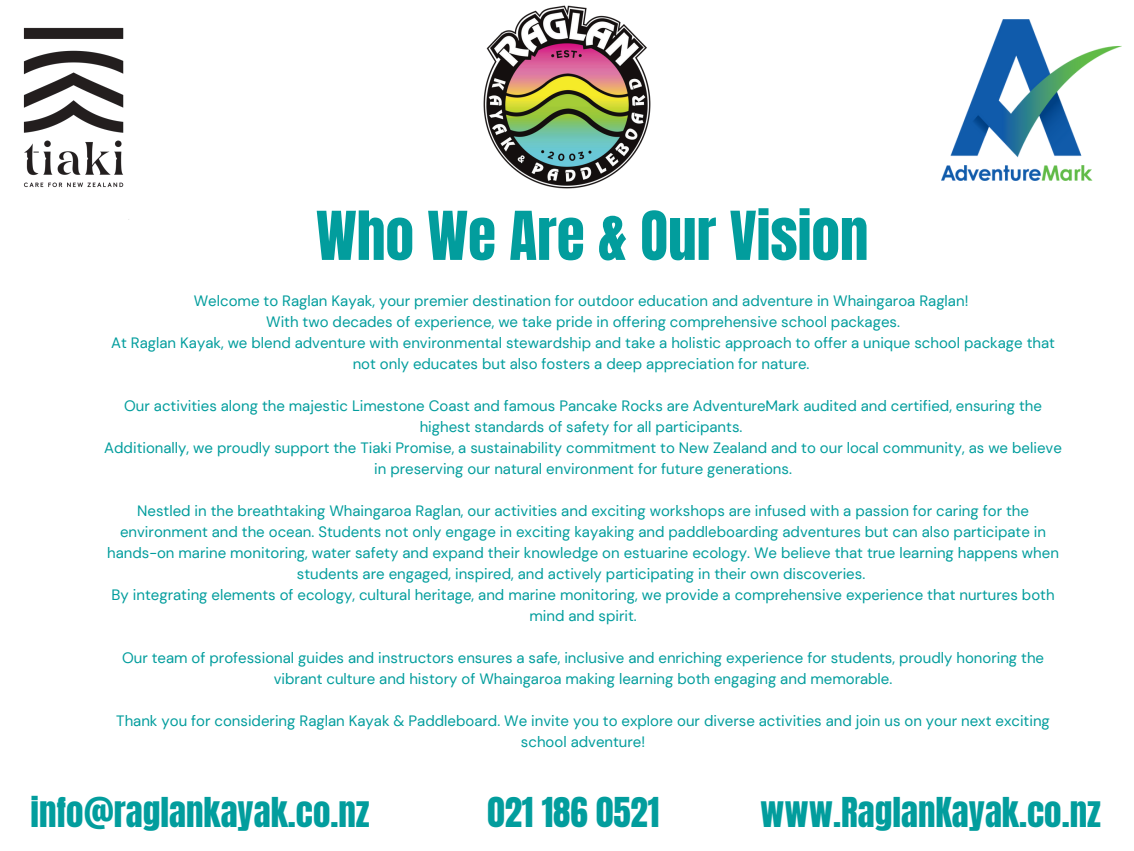
<style>
.page{position:relative;width:1134px;height:851px;background:#fff}
.page>*{position:absolute;margin:0;border:0;box-sizing:border-box;transform-origin:0 0}
.t1{font:57.2px "Anton";color:#029d9d}
.t2{font:35px "Anton";color:#029d9d}
.t3{font:15px/21px "DM Sans";color:#029d9d;text-align:center}
</style>
<div class="page">
<img style="left:483px;top:6px;width:168px;height:183px">
<img style="left:23px;top:27px;width:106px;height:193px">
<img style="left:942px;top:20px;width:180px;height:160px">
<p class="t1" style="left:316px;top:195px;width:554px">Who We Are &amp; Our Vision</p>
<p class="t3" style="left:194px;top:290px;width:776px">Welcome to Raglan Kayak, your premier destination for outdoor education and adventure in Whaingaroa Raglan!</p>
<p class="t3" style="left:266px;top:311px;width:635px">With two decades of experience, we take pride in offering comprehensive school packages.</p>
<h1 class="t3" style="left:111px;top:332px;width:945px">At Raglan Kayak, we blend adventure with environmental stewardship and take a holistic approach to offer a unique school package that not only educates but also fosters a deep appreciation for nature.</h1>
<p class="t3" style="left:124px;top:395px;width:919px">Our activities along the majestic Limestone Coast and famous Pancake Rocks are AdventureMark audited and certified, ensuring the highest standards of safety for all participants.</p>
<p class="t3" style="left:104px;top:437px;width:959px">Additionally, we proudly support the Tiaki Promise, a sustainability commitment to New Zealand and to our local community, as we believe in preserving our natural environment for future generations.</p>
<p class="t3" style="left:107px;top:500px;width:953px">Nestled in the breathtaking Whaingaroa Raglan, our activities and exciting workshops are infused with a passion for caring for the environment and the ocean. Students not only engage in exciting kayaking and paddleboarding adventures but can also participate in hands-on marine monitoring, water safety and expand their knowledge on estuarine ecology. We believe that true learning happens when students are engaged, inspired, and actively participating in their own discoveries.</p>
<p class="t3" style="left:112px;top:584px;width:945px">By integrating elements of ecology, cultural heritage, and marine monitoring, we provide a comprehensive experience that nurtures both mind and spirit.</p>
<p class="t3" style="left:122px;top:647px;width:924px">Our team of professional guides and instructors ensures a safe, inclusive and enriching experience for students, proudly honoring the vibrant culture and history of Whaingaroa making learning both engaging and memorable.</p>
<p class="t3" style="left:116px;top:710px;width:935px">Thank you for considering Raglan Kayak &amp; Paddleboard. We invite you to explore our diverse activities and join us on your next exciting school adventure!</p>
<h2 class="t2" style="left:31px;top:787px;width:340px">info@raglankayak.co.nz</h2>
<h2 class="t2" style="left:487px;top:787px;width:174px">021 186 0521</h2>
<h2 class="t2" style="left:760px;top:787px;width:342px">www.RaglanKayak.co.nz</h2>
</div>
